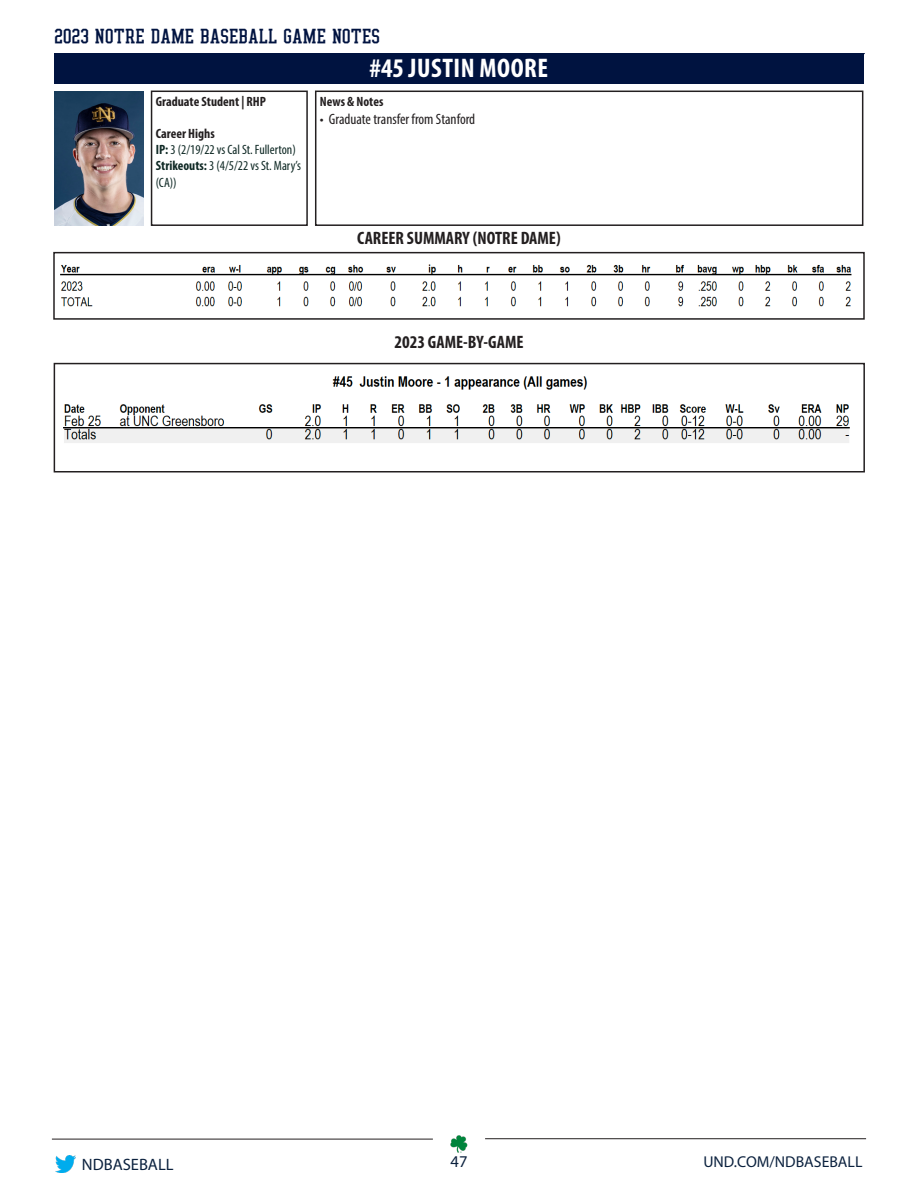
<style>
.page{position:relative;width:918px;height:1188px;background:#fff}
.page>*{position:absolute;margin:0;border:0;box-sizing:border-box;transform-origin:0 0}
.t1{font:700 condensed 27px "Myriad Pro";letter-spacing:.02em;color:#fff}
.t2{font:19.5px "Leahy";color:#001340}
.t3{font:700 condensed 18px "Myriad Pro";color:#231f20}
.t4{font:16.5px "Myriad Pro";color:#0b213e}
.t5{font:15.75px "Myriad Pro";color:#0b213e}
.t6{font:condensed 15px "Myriad Pro";color:#231f20}
.t7{font:condensed 13.5px/16.2px "Myriad Pro";color:#0e2824}
.t8{font:700 condensed 13.5px "Myriad Pro";color:#231f20}
.s1{font-weight:700}
</style>
<div class="page">
<hr style="left:55px;top:53px;width:810px;height:1px;background:#001340">
<img style="left:56px;top:1156px;width:20px;height:16px">
<hr style="left:52px;top:1139px;width:381px;height:1px;background:#231f20">
<hr style="left:485px;top:1138px;width:381px;height:1px;background:#231f20">
<img style="left:450px;top:1136px;width:18px;height:17px">
<div style="left:54px;top:53px;width:810px;height:31px;background:#001340"></div>
<img style="left:60px;top:264px;width:792px;height:43px">
<div style="left:53px;top:252px;width:812px;height:68px;border:2px solid #231f20"></div>
<img style="left:63px;top:376px;width:787px;height:67px">
<div style="left:54px;top:363px;width:811px;height:109px;border:2px solid #231f20"></div>
<div style="left:151px;top:91px;width:157px;height:135px;border:2px solid #231f20"></div>
<div style="left:315px;top:91px;width:548px;height:135px;border:2px solid #231f20"></div>
<img style="left:55px;top:91px;width:89px;height:134px">
<h2 class="t2" style="left:55px;top:26px;width:327px">2023 NOTRE DAME BASEBALL GAME NOTES</h2>
<p class="t8" style="left:156px;top:93px;width:112px">Graduate Student | RHP</p>
<p class="t8" style="left:156px;top:125px;width:60px">Career Highs</p>
<p class="t7" style="left:156px;top:142px;width:142px"><span class="s1">IP:</span> 3 (2/19/22 vs Cal St. Fullerton)</p>
<p class="t7" style="left:156px;top:158px;width:147px"><span class="s1">Strikeouts:</span> 3 (4/5/22 vs St. Mary’s (CA))</p>
<p class="t1" style="left:370px;top:51px;width:180px">#45 JUSTIN MOORE</p>
<p class="t8" style="left:320px;top:93px;width:65px">News &amp; Notes</p>
<p class="t6" style="left:320px;top:110px;width:157px">• Graduate transfer from Stanford</p>
<p class="t3" style="left:357px;top:226px;width:205px">CAREER SUMMARY (NOTRE DAME)</p>
<p class="t3" style="left:394px;top:330px;width:131px">2023 GAME-BY-GAME</p>
<p class="t4" style="left:82px;top:1154px;width:93px">NDBASEBALL</p>
<p class="t4" style="left:451px;top:1152px;width:18px">47</p>
<p class="t5" style="left:703px;top:1152px;width:161px">UND.COM/NDBASEBALL</p>
</div>
